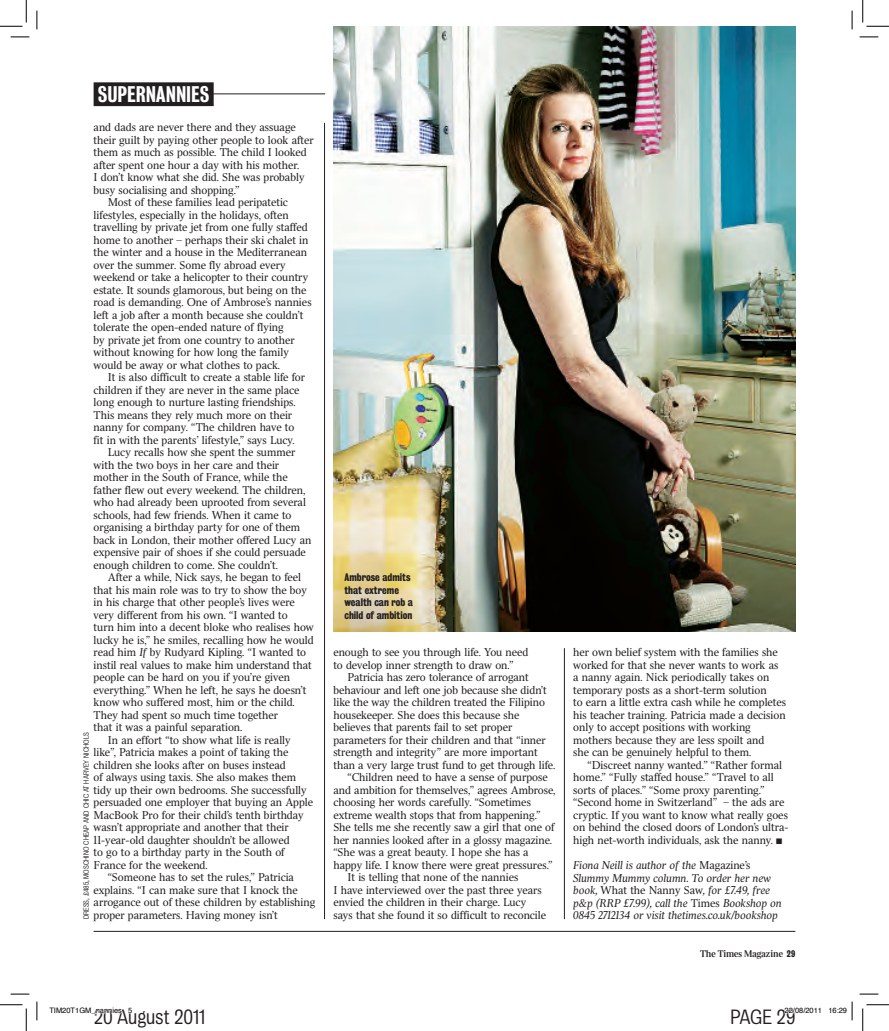
<style>
.page{position:relative;width:889px;height:1031px;background:#fff}
.page>*{position:absolute;margin:0;border:0;box-sizing:border-box;transform-origin:0 0}
.t1{font:20.62px "Bureau Grotesque Three Five";letter-spacing:-.005em;color:#fff}
.t2{font:18.75px "Bureau Grotesque Five One";color:#231f20}
.t3{font:11.25px/12.5px "Times Classic Text";color:#231f20}
.t4{font:italic 11.25px/12.5px "Times Classic Text";color:#231f20}
.t5{font:10px/12.5px "Bureau Grotesque Three Seven";color:#231f20}
.t6{font:10px "Times Modern Stand First";color:#231f20}
.t7{font:7.5px "Helvetica";color:#000}
.t8{font:6.88px "Bureau Grotesque Five One";color:#231f20}
.s1{font-style:italic}
.s2{font-style:normal}
.s3{font-family:"Bureau Grotesque Three Seven";font-size:8.75px}
</style>
<div class="page">
<hr style="left:94px;top:94px;width:231px;height:1px;background:#231f20">
<hr style="left:94px;top:931px;width:701px;height:1px;background:#231f20">
<hr style="left:324px;top:123px;width:1px;height:796px;background:#231f20">
<div style="left:94px;top:82px;width:120px;height:24px;background:#231f20"></div>
<hr style="left:564px;top:648px;width:1px;height:271px;background:#231f20">
<img style="left:333px;top:26px;width:462px;height:605px">
<svg style="left:11px;top:36px;width:18px;height:2px"></svg>
<svg style="left:859px;top:36px;width:19px;height:2px"></svg>
<svg style="left:11px;top:993px;width:18px;height:1px"></svg>
<svg style="left:859px;top:993px;width:19px;height:1px"></svg>
<svg style="left:36px;top:11px;width:2px;height:18px"></svg>
<svg style="left:36px;top:1001px;width:2px;height:19px"></svg>
<svg style="left:851px;top:11px;width:2px;height:18px"></svg>
<svg style="left:0;top:0;width:27px;height:27px"></svg>
<svg style="left:0;top:1004px;width:27px;height:26px"></svg>
<svg style="left:862px;top:0;width:27px;height:27px"></svg>
<svg style="left:862px;top:1004px;width:27px;height:26px"></svg>
<svg style="left:851px;top:1001px;width:2px;height:19px"></svg>
<p class="t1" style="left:98px;top:82px;width:113px">SUPERNANNIES</p>
<p class="t3" style="left:94px;top:121px;width:221px">and dads are never there and they assuage their guilt by paying other people to look after them as much as possible. The child I looked after spent one hour a day with his mother.<br>I don’t know what she did. She was probably busy socialising and shopping.”</p>
<p class="t3" style="left:94px;top:196px;width:219px;text-indent:14px">Most of these families lead peripatetic lifestyles, especially in the holidays, often travelling by private jet from one fully staffed home to another – perhaps their ski chalet in the winter and a house in the Mediterranean over the summer. Some fly abroad every weekend or take a helicopter to their country estate. It sounds glamorous, but being on the road is demanding. One of Ambrose’s nannies left a job after a month because she couldn’t tolerate the open-ended nature of flying<br>by private jet from one country to another without knowing for how long the family would be away or what clothes to pack.</p>
<p class="t3" style="left:94px;top:371px;width:213px;text-indent:14px">It is also difficult to create a stable life for children if they are never in the same place long enough to nurture lasting friendships.<br>This means they rely much more on their nanny for company. “The children have to fit in with the parents’ lifestyle,” says Lucy.</p>
<p class="t3" style="left:94px;top:446px;width:219px;text-indent:14px">Lucy recalls how she spent the summer with the two boys in her care and their mother in the South of France, while the father flew out every weekend. The children, who had already been uprooted from several schools, had few friends. When it came to organising a birthday party for one of them back in London, their mother offered Lucy an expensive pair of shoes if she could persuade enough children to come. She couldn’t.</p>
<p class="t3" style="left:94px;top:571px;width:222px;text-indent:14px">After a while, Nick says, he began to feel that his main role was to try to show the boy in his charge that other people’s lives were very different from his own. “I wanted to<br>turn him into a decent bloke who realises how lucky he is,” he smiles, recalling how he would read him <span class="s1">If</span> by Rudyard Kipling. “I wanted to instil real values to make him understand that people can be hard on you if you’re given everything.” When he left, he says he doesn’t know who suffered most, him or the child.<br>They had spent so much time together<br>that it was a painful separation.</p>
<p class="t3" style="left:94px;top:733px;width:221px;text-indent:14px">In an effort “to show what life is really like”, Patricia makes a point of taking the children she looks after on buses instead<br>of always using taxis. She also makes them tidy up their own bedrooms. She successfully persuaded one employer that buying an Apple MacBook Pro for their child’s tenth birthday wasn’t appropriate and another that their 11-year-old daughter shouldn’t be allowed<br>to go to a birthday party in the South of France for the weekend.</p>
<p class="t3" style="left:94px;top:871px;width:223px;text-indent:14px">“Someone has to set the rules,” Patricia explains. “I can make sure that I knock the arrogance out of these children by establishing proper parameters. Having money isn’t</p>
<p class="t8" style="left:82px;top:919px;width:188px;rotate:-90deg">DRESS, £485, MOSCHINO CHEAP AND CHIC AT HARVEY NICHOLS</p>
<p class="t5" style="left:344px;top:571px;width:70px">Ambrose admits that extreme wealth can rob a child of ambition</p>
<p class="t3" style="left:333px;top:646px;width:197px">enough to see you through life. You need to develop inner strength to draw on.”</p>
<p class="t3" style="left:333px;top:671px;width:223px;text-indent:14px">Patricia has zero tolerance of arrogant behaviour and left one job because she didn’t like the way the children treated the Filipino housekeeper. She does this because she believes that parents fail to set proper parameters for their children and that “inner strength and integrity” are more important than a very large trust fund to get through life.</p>
<p class="t3" style="left:333px;top:771px;width:224px;text-indent:14px">“Children need to have a sense of purpose and ambition for themselves,” agrees Ambrose, choosing her words carefully. “Sometimes extreme wealth stops that from happening.” She tells me she recently saw a girl that one of her nannies looked after in a glossy magazine. “She was a great beauty. I hope she has a happy life. I know there were great pressures.”</p>
<p class="t3" style="left:333px;top:871px;width:214px;text-indent:14px">It is telling that none of the nannies<br>I have interviewed over the past three years envied the children in their charge. Lucy says that she found it so difficult to reconcile</p>
<p class="t3" style="left:573px;top:646px;width:214px">her own belief system with the families she worked for that she never wants to work as a nanny again. Nick periodically takes on temporary posts as a short-term solution<br>to earn a little extra cash while he completes his teacher training. Patricia made a decision only to accept positions with working mothers because they are less spoilt and<br>she can be genuinely helpful to them.</p>
<p class="t3" style="left:573px;top:758px;width:217px;text-indent:14px">“Discreet nanny wanted.” “Rather formal home.” “Fully staffed house.” “Travel to all sorts of places.” “Some proxy parenting.” “Second home in Switzerland” – the ads are cryptic. If you want to know what really goes on behind the closed doors of London’s ultra&shy;high net-worth individuals, ask the nanny. ■</p>
<p class="t4" style="left:573px;top:858px;width:210px">Fiona Neill is author of the <span class="s2">Magazine’s </span>Slummy Mummy column. To order her new book, <span class="s2">What the Nanny Saw</span>, for £7.49, free p&amp;p (RRP £7.99), call the <span class="s2">Times</span> Bookshop on 0845 2712134 or visit thetimes.co.uk/bookshop</p>
<p class="t6" style="left:700px;top:948px;width:97px">The Times Magazine <span class="s3">29</span></p>
<p class="t7" style="left:49px;top:1004px;width:84px">TIM20T1GM_nannies 5</p>
<p class="t7" style="left:784px;top:1004px;width:64px">22/08/2011 16:29</p>
<p class="t2" style="left:94px;top:1006px;width:113px">20 August 2011</p>
<p class="t2" style="left:730px;top:1006px;width:66px">PAGE 29</p>
</div>
